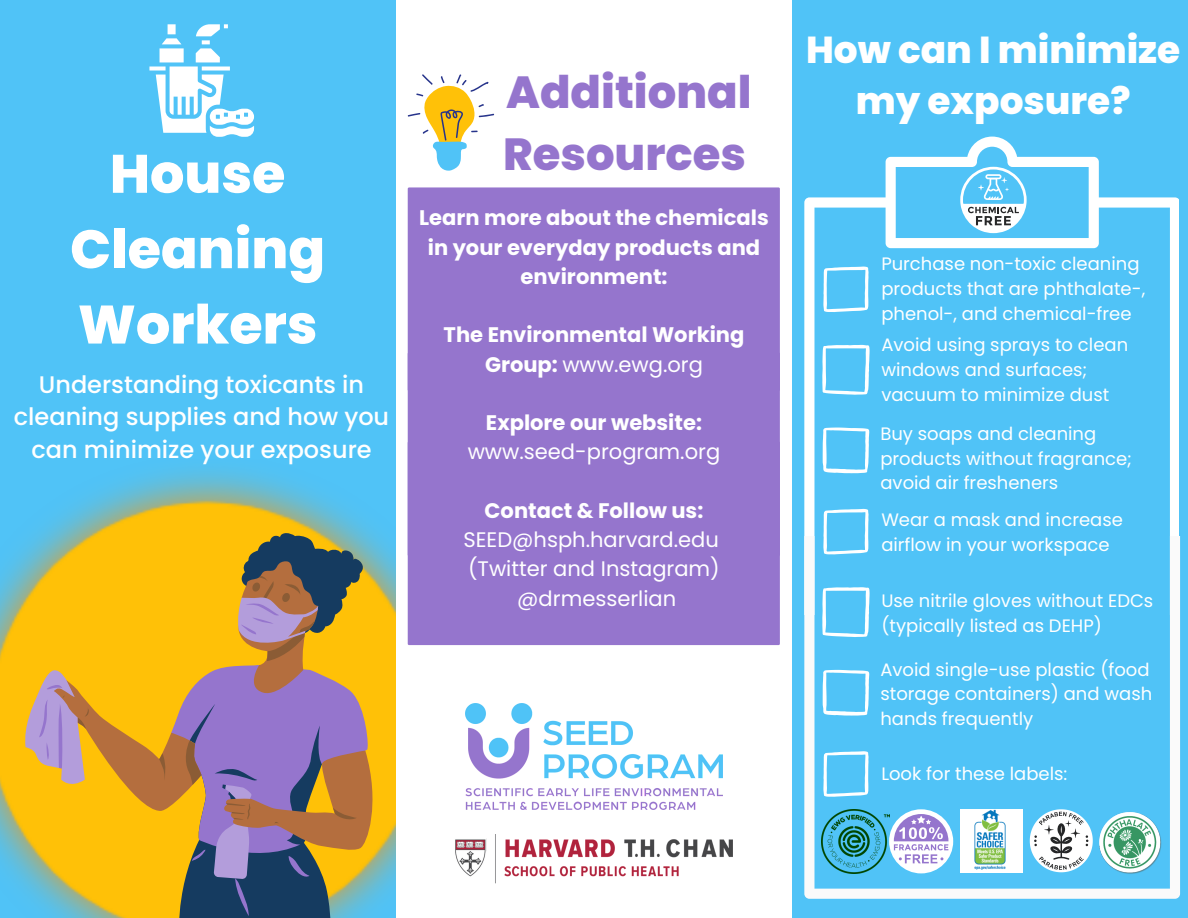
<style>
.page{position:relative;width:1188px;height:918px;background:#fff}
.page>*{position:absolute;margin:0;border:0;box-sizing:border-box;transform-origin:0 0}
.t1{font:800 54px/75.3px "Poppins";color:#fff;text-align:center}
.t2{font:800 45px/62.6px "Poppins";color:#9575cd}
.t3{font:800 37.5px/51.8px "Poppins";color:#fff;text-align:center}
.t4{font:500 24px/32.7px "Poppins";color:#fff;text-align:center}
.t5{font:700 21px/29.2px "Poppins";color:#fff;text-align:center}
.t6{font:21px/29.2px "Poppins";color:#fff;text-align:center}
.t7{font:18px/24.8px "Poppins";color:#fff}
.s1{font-weight:400}
</style>
<div class="page">
<div style="left:0;top:0;width:396px;height:918px;background:#50c3f7"></div>
<img style="left:0;top:470px;width:396px;height:448px">
<div style="left:792px;top:0;width:396px;height:918px;background:#50c3f7"></div>
<svg style="left:804px;top:137px;width:375px;height:399px"></svg>
<svg style="left:804px;top:536px;width:376px;height:363px"></svg>
<div style="left:408px;top:187px;width:372px;height:165px;background:#9575cd"></div>
<div style="left:408px;top:556px;width:372px;height:89px;background:#9575cd"></div>
<div style="left:408px;top:352px;width:372px;height:204px;background:#9575cd"></div>
<svg style="left:408px;top:74px;width:86px;height:97px"></svg>
<img style="left:822px;top:809px;width:67px;height:64px">
<svg style="left:889px;top:809px;width:64px;height:64px"></svg>
<img style="left:960px;top:809px;width:63px;height:64px">
<svg style="left:1030px;top:809px;width:63px;height:63px"></svg>
<img style="left:1096px;top:809px;width:68px;height:68px">
<svg style="left:173px;top:533px;width:191px;height:385px;background:#988e3e"></svg>
<svg style="left:33px;top:586px;width:336px;height:330px;background:#858b55"></svg>
<svg style="left:50px;top:561px;width:322px;height:289px;background:#c5962a"></svg>
<svg style="left:63px;top:576px;width:294px;height:248px;background:#bd9042"></svg>
<svg style="left:23px;top:597px;width:295px;height:282px;background:#ca9b50"></svg>
<svg style="left:149px;top:24px;width:105px;height:113px"></svg>
<img style="left:466px;top:703px;width:256px;height:106px">
<svg style="left:823px;top:427px;width:46px;height:46px"></svg>
<svg style="left:822px;top:345px;width:48px;height:50px"></svg>
<svg style="left:823px;top:266px;width:46px;height:46px"></svg>
<svg style="left:823px;top:670px;width:46px;height:46px"></svg>
<svg style="left:822px;top:587px;width:48px;height:50px"></svg>
<svg style="left:823px;top:509px;width:46px;height:45px"></svg>
<svg style="left:823px;top:751px;width:46px;height:46px"></svg>
<img style="left:455px;top:834px;width:278px;height:49px">
<h1 class="t1" style="left:70px;top:136px;width:256px">House<br>Cleaning<br>Workers</h1>
<h3 class="t4" style="left:14px;top:368px;width:377px">Understanding toxicants in cleaning supplies and how you can minimize your exposure</h3>
<h2 class="t2" style="left:503px;top:61px;width:250px">Additional<br>Resources</h2>
<p class="t5" style="left:419px;top:203px;width:351px">Learn more about the chemicals in your everyday products and environment:</p>
<p class="t5" style="left:444px;top:320px;width:302px">The Environmental Working<br>Group: <span class="s1">www.ewg.org</span></p>
<p class="t5" style="left:486px;top:408px;width:218px">Explore our website:</p>
<p class="t6" style="left:468px;top:437px;width:254px">www.seed-program.org</p>
<p class="t5" style="left:485px;top:496px;width:220px">Contact &amp; Follow us:</p>
<p class="t6" style="left:463px;top:525px;width:258px">SEED@hsph.harvard.edu (Twitter and Instagram) @drmesserlian</p>
<h3 class="t3" style="left:806px;top:24px;width:376px">How can I minimize my exposure?</h3>
<p class="t7" style="left:881px;top:251px;width:265px">Purchase non-toxic cleaning products that are phthalate-, phenol-, and chemical-free</p>
<p class="t7" style="left:881px;top:332px;width:248px">Avoid using sprays to clean windows and surfaces; vacuum to minimize dust</p>
<p class="t7" style="left:880px;top:421px;width:253px">Buy soaps and cleaning products without fragrance; avoid air fresheners</p>
<p class="t7" style="left:881px;top:508px;width:243px">Wear a mask and increase airflow in your workspace</p>
<p class="t7" style="left:881px;top:588px;width:274px">Use nitrile gloves without EDCs (typically listed as DEHP)</p>
<p class="t7" style="left:880px;top:657px;width:273px">Avoid single-use plastic (food storage containers) and wash hands frequently</p>
<p class="t7" style="left:881px;top:761px;width:188px">Look for these labels:</p>
</div>
